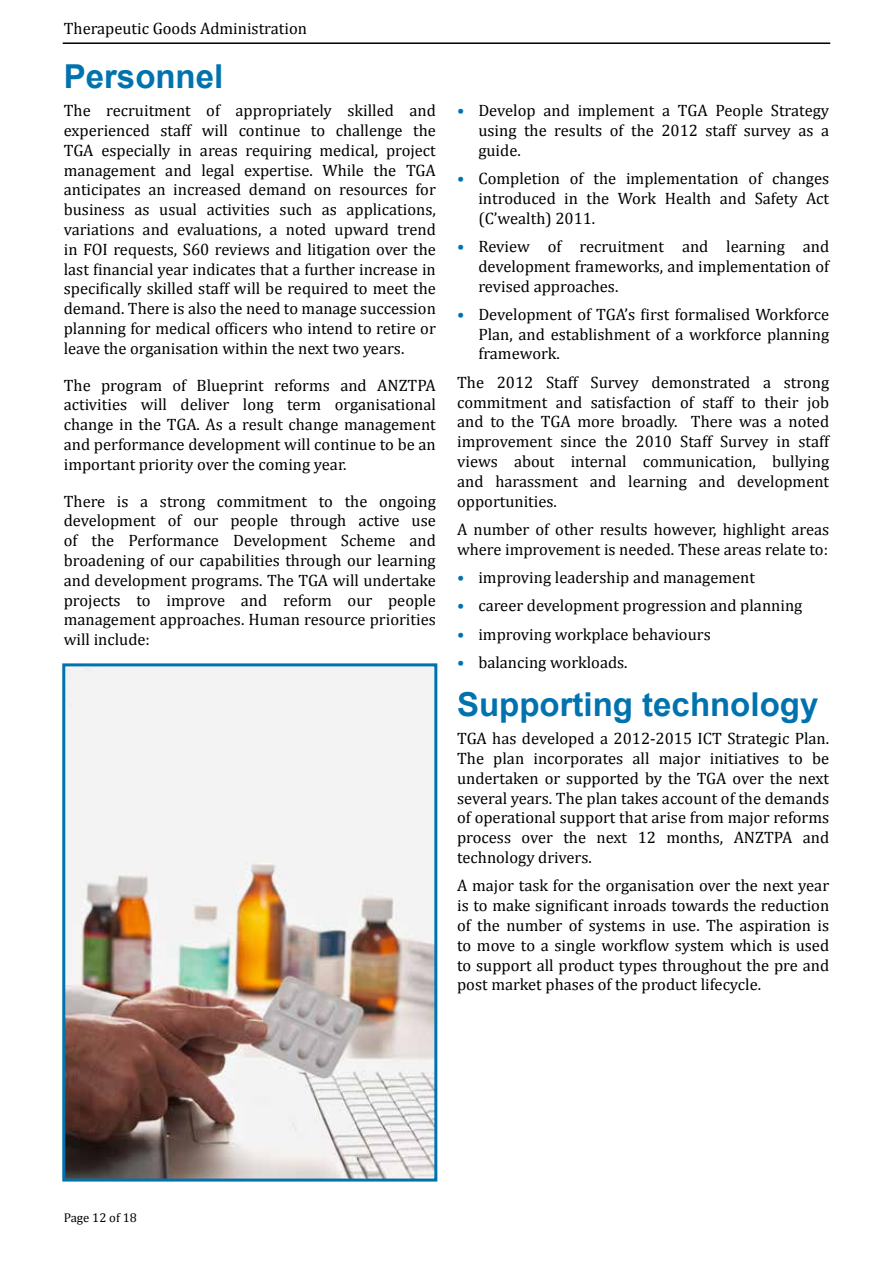
<style>
.page{position:relative;width:893px;height:1263px;background:#fff}
.page>*{position:absolute;margin:0;border:0;box-sizing:border-box;transform-origin:0 0}
.Head_1_Dark_Blue{font:700 33px "Arial";color:#0073ae}
.Body_text{font:16.5px/19.8px "Cambria";color:#000;text-align:justify}
.t1{font:12.75px "Cambria";color:#000}
.s1{color:#0073ae}
</style>
<div class="page">
<hr style="left:63px;top:42px;width:767px;height:2px;background:#000">
<img style="left:66px;top:667px;width:367px;height:510px">
<div style="left:62px;top:663px;width:375px;height:518px;border:3px solid #0073ae"></div>
<p class="Body_text" style="left:64px;top:19px;width:245px">Therapeutic Goods Administration</p>
<h3 class="Head_1_Dark_Blue" style="left:64px;top:54px;width:161px">Personnel</h3>
<p class="Body_text" style="left:64px;top:101px;width:374px">The recruitment of appropriately skilled and experienced staff will continue to challenge the TGA especially in areas requiring medical, project management and legal expertise. While the TGA anticipates an increased demand on resources for business as usual activities such as applications, variations and evaluations, a noted upward trend in FOI requests, S60 reviews and litigation over the last financial year indicates that a further increase in specifically skilled staff will be required to meet the demand. There is also the need to manage succession planning for medical officers who intend to retire or leave the organisation within the next two years.</p>
<p class="Body_text" style="left:64px;top:375px;width:374px">The program of Blueprint reforms and ANZTPA activities will deliver long term organisational change in the TGA. As a result change management and performance development will continue to be an important priority over the coming year.</p>
<p class="Body_text" style="left:64px;top:491px;width:374px">There is a strong commitment to the ongoing development of our people through active use of the Performance Development Scheme and broadening of our capabilities through our learning and development programs. The TGA will undertake projects to improve and reform our people management approaches. Human resource priorities will include:</p>
<p class="Body_text" style="left:478px;top:101px;width:352px;text-indent:-21px"><span class="s1">•</span> Develop and implement a TGA People Strategy using the results of the 2012 staff survey as a guide.</p>
<p class="Body_text" style="left:478px;top:168px;width:352px;text-indent:-21px"><span class="s1">•</span> Completion of the implementation of changes introduced in the Work Health and Safety Act (C’wealth) 2011.</p>
<p class="Body_text" style="left:478px;top:236px;width:352px;text-indent:-21px"><span class="s1">•</span> Review of recruitment and learning and development frameworks, and implementation of revised approaches.</p>
<p class="Body_text" style="left:478px;top:304px;width:352px;text-indent:-21px"><span class="s1">•</span> Development of TGA’s first formalised Workforce Plan, and establishment of a workforce planning framework.</p>
<p class="Body_text" style="left:457px;top:372px;width:374px">The 2012 Staff Survey demonstrated a strong commitment and satisfaction of staff to their job and to the TGA more broadly. There was a noted improvement since the 2010 Staff Survey in staff views about internal communication, bullying and harassment and learning and development opportunities.</p>
<p class="Body_text" style="left:457px;top:519px;width:374px">A number of other results however, highlight areas where improvement is needed. These areas relate to:</p>
<p class="Body_text" style="left:457px;top:567px;width:299px"><span class="s1">•</span> improving leadership and management</p>
<p class="Body_text" style="left:457px;top:596px;width:347px"><span class="s1">•</span> career development progression and planning</p>
<p class="Body_text" style="left:457px;top:624px;width:255px"><span class="s1">•</span> improving workplace behaviours</p>
<p class="Body_text" style="left:457px;top:652px;width:172px"><span class="s1">•</span> balancing workloads.</p>
<h3 class="Head_1_Dark_Blue" style="left:457px;top:682px;width:363px">Supporting technology</h3>
<p class="Body_text" style="left:457px;top:729px;width:374px">TGA has developed a 2012-2015 ICT Strategic Plan.<br>The plan incorporates all major initiatives to be undertaken or supported by the TGA over the next several years. The plan takes account of the demands of operational support that arise from major reforms process over the next 12 months, ANZTPA and technology drivers.</p>
<p class="Body_text" style="left:457px;top:876px;width:374px">A major task for the organisation over the next year is to make significant inroads towards the reduction of the number of systems in use. The aspiration is to move to a single workflow system which is used to support all product types throughout the pre and post market phases of the product lifecycle.</p>
<p class="t1" style="left:64px;top:1210px;width:75px">Page 12 of 18</p>
</div>
